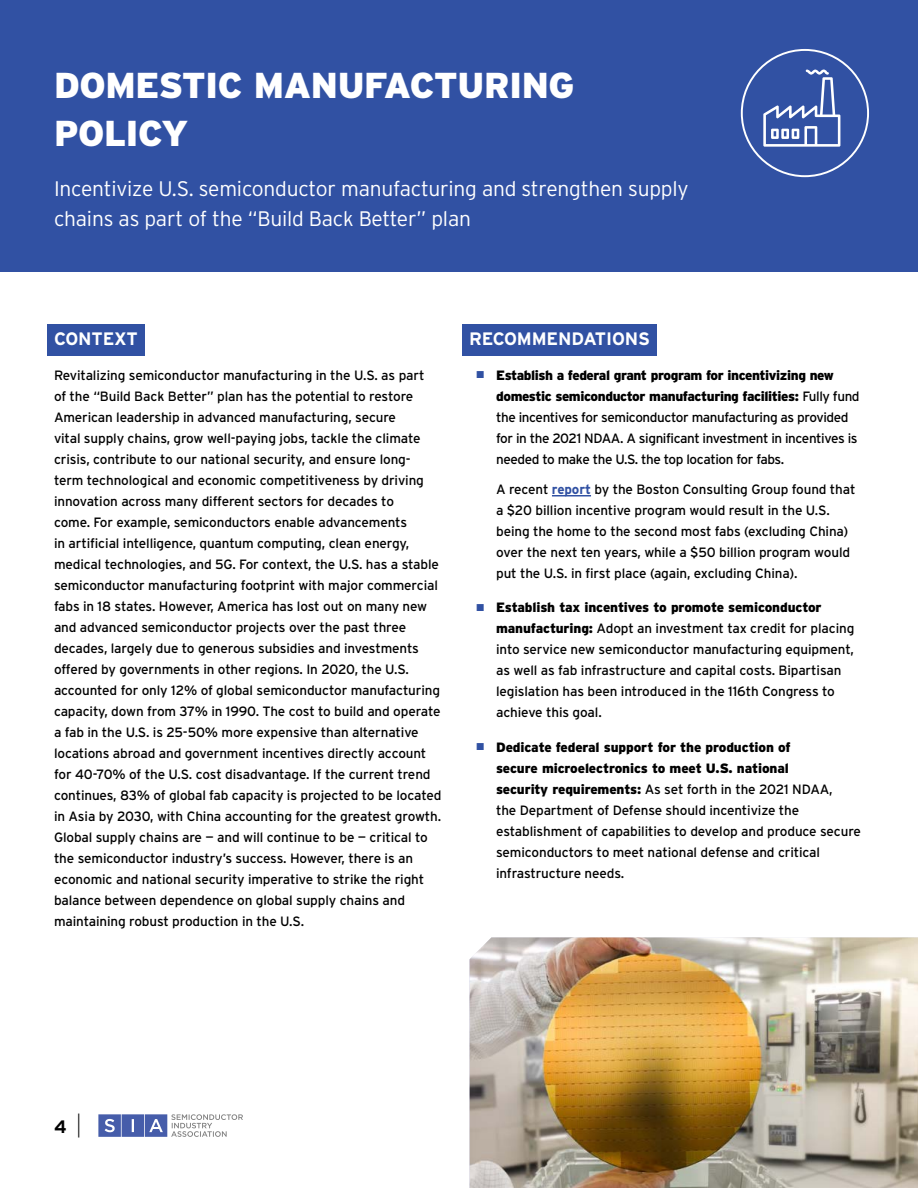
<style>
.page{position:relative;width:918px;height:1188px;background:#fff}
.page>*{position:absolute;margin:0;border:0;box-sizing:border-box;transform-origin:0 0}
.t1{font:900 36px/48px "Interstate";letter-spacing:-.01em;color:#fff}
.t2{font:300 21px/30px "Interstate";letter-spacing:-.01em;color:#fff}
.t3{font:700 18px "Interstate";letter-spacing:-.01em;color:#fff}
.t4{font:700 18px "Interstate";color:#000}
.t5{font:13.5px/21px "Interstate";letter-spacing:-.01em;color:#000}
.t6{font:13.5px/21px "Interstate";letter-spacing:-.03em;color:#000}
.s1{font-family:"Arial";font-size:15px;color:#3151a3}
.s2{font-weight:900}
.s3{font-weight:700;color:#3151a3}
.s4{font-weight:300;font-size:24.3px}
</style>
<div class="page">
<svg style="left:98px;top:1114px;width:145px;height:23px"></svg>
<div style="left:0;top:0;width:918px;height:271px;background:#3151a3"></div>
<div style="left:47px;top:324px;width:98px;height:32px;background:#3151a3"></div>
<div style="left:462px;top:324px;width:195px;height:32px;background:#3151a3"></div>
<hr style="left:552px;top:495px;width:39px;height:1px;background:#3151a3">
<svg style="left:763px;top:69px;width:77px;height:78px"></svg>
<img style="left:470px;top:937px;width:448px;height:251px">
<h1 class="t1" style="left:54px;top:61px;width:522px">DOMESTIC MANUFACTURING<br>POLICY</h1>
<h2 class="t2" style="left:54px;top:174px;width:636px">Incentivize U.S. semiconductor manufacturing and strengthen supply chains as part of the “Build Back Better” plan</h2>
<h3 class="t3" style="left:54px;top:329px;width:85px">CONTEXT</h3>
<p class="t5" style="left:54px;top:365px;width:389px">Revitalizing semiconductor manufacturing in the U.S. as part<br>of the “Build Back Better” plan has the potential to restore American leadership in advanced manufacturing, secure<br>vital supply chains, grow well-paying jobs, tackle the climate crisis, contribute to our national security, and ensure long&shy;term technological and economic competitiveness by driving innovation across many different sectors for decades to<br>come. For example, semiconductors enable advancements<br>in artificial intelligence, quantum computing, clean energy, medical technologies, and 5G. For context, the U.S. has a stable semiconductor manufacturing footprint with major commercial fabs in 18 states. However, America has lost out on many new and advanced semiconductor projects over the past three decades, largely due to generous subsidies and investments offered by governments in other regions. In 2020, the U.S. accounted for only 12% of global semiconductor manufacturing capacity, down from 37% in 1990. The cost to build and operate a fab in the U.S. is 25-50% more expensive than alternative locations abroad and government incentives directly account for 40-70% of the U.S. cost disadvantage. If the current trend continues, 83% of global fab capacity is projected to be located in Asia by 2030, with China accounting for the greatest growth.<br>Global supply chains are — and will continue to be — critical to the semiconductor industry’s success. However, there is an economic and national security imperative to strike the right balance between dependence on global supply chains and maintaining robust production in the U.S.</p>
<h3 class="t3" style="left:469px;top:329px;width:182px">RECOMMENDATIONS</h3>
<p class="t6" style="left:496px;top:365px;width:365px;text-indent:-20px"><span class="s1">■</span> <span class="s2">Establish a federal grant program for incentivizing new domestic semiconductor manufacturing facilities:</span> Fully fund the incentives for semiconductor manufacturing as provided for in the 2021 NDAA. A significant investment in incentives is needed to make the U.S. the top location for fabs.</p>
<p class="t5" style="left:496px;top:479px;width:361px">A recent <span class="s3">report</span> by the Boston Consulting Group found that a $20 billion incentive program would result in the U.S. being the home to the second most fabs (excluding China) over the next ten years, while a $50 billion program would put the U.S. in first place (again, excluding China).</p>
<p class="t5" style="left:496px;top:597px;width:360px;text-indent:-20px"><span class="s1">■</span> <span class="s2">Establish tax incentives to promote semiconductor manufacturing:</span> Adopt an investment tax credit for placing into service new semiconductor manufacturing equipment, as well as fab infrastructure and capital costs. Bipartisan legislation has been introduced in the 116th Congress to achieve this goal.</p>
<p class="t5" style="left:496px;top:737px;width:366px;text-indent:-20px"><span class="s1">■</span> <span class="s2">Dedicate federal support for the production of<br>secure microelectronics to meet U.S. national<br>security requirements:</span> As set forth in the 2021 NDAA,<br>the Department of Defense should incentivize the establishment of capabilities to develop and produce secure semiconductors to meet national defense and critical infrastructure needs.</p>
<h3 class="t4" style="left:54px;top:1116px;width:28px">4 <span class="s4">|</span></h3>
</div>
